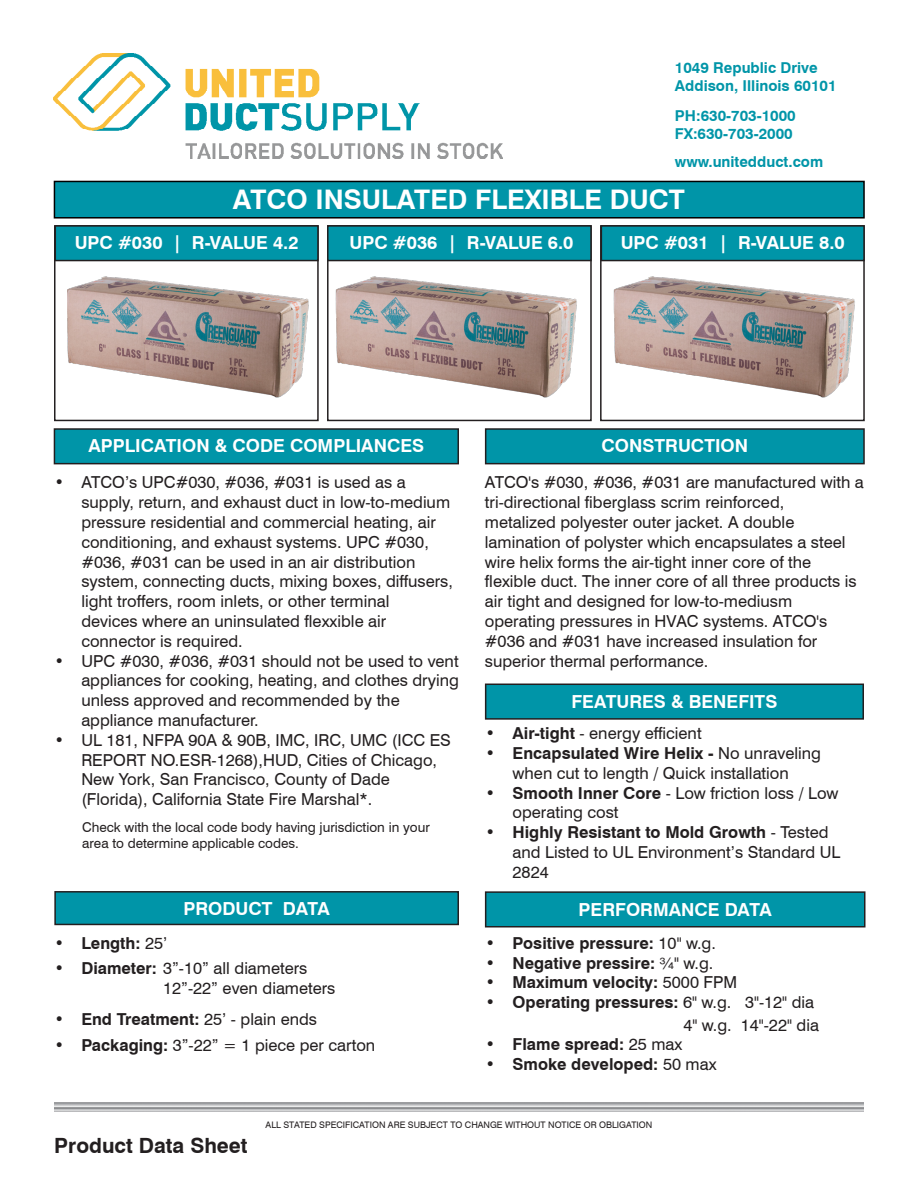
<style>
.page{position:relative;width:918px;height:1188px;background:#fff}
.page>*{position:absolute;margin:0;border:0;box-sizing:border-box;transform-origin:0 0}
.t1{font:700 27px "Swiss 721 BT";color:#fff}
.t2{font:700 21px "Swiss 721 BT";color:#231f20}
.t3{font:700 18px "Swiss 721 BT";color:#fff}
.t4{font:16.5px/19.8px "Swiss 721 BT";color:#231f20}
.t5{font:700 16.5px "Swiss 721 BT";color:#231f20}
.t6{font:700 15px/18px "Swiss 721 BT";color:#0095a8}
.t7{font:13.5px/16.2px "Swiss 721 BT";color:#231f20}
.t8{font:9px "Swiss 721 BT";color:#231f20}
.s1{font-weight:400}
.s2{font-weight:700}
</style>
<div class="page">
<img style="left:54px;top:54px;width:449px;height:105px">
<div style="left:54px;top:181px;width:811px;height:38px;background:#0095a8;border:2px solid #000"></div>
<img style="left:67px;top:276px;width:242px;height:122px">
<img style="left:336px;top:276px;width:241px;height:122px">
<img style="left:614px;top:276px;width:241px;height:122px">
<div style="left:54px;top:225px;width:265px;height:196px;border:2px solid #231f20"></div>
<div style="left:327px;top:225px;width:265px;height:196px;border:2px solid #231f20"></div>
<div style="left:600px;top:225px;width:265px;height:196px;border:2px solid #231f20"></div>
<div style="left:55px;top:226px;width:263px;height:35px;background:#0095a8"></div>
<div style="left:55px;top:225px;width:264px;height:36px;border:2px solid #231f20"></div>
<div style="left:328px;top:226px;width:263px;height:35px;background:#0095a8"></div>
<div style="left:327px;top:225px;width:265px;height:36px;border:2px solid #231f20"></div>
<div style="left:601px;top:226px;width:263px;height:35px;background:#0095a8"></div>
<div style="left:601px;top:225px;width:264px;height:36px;border:2px solid #231f20"></div>
<div style="left:54px;top:429px;width:404px;height:35px;background:#0095a8"></div>
<div style="left:54px;top:428px;width:405px;height:36px;border:2px solid #231f20"></div>
<div style="left:486px;top:429px;width:378px;height:35px;background:#0095a8"></div>
<div style="left:485px;top:428px;width:380px;height:36px;border:2px solid #231f20"></div>
<div style="left:55px;top:892px;width:403px;height:32px;background:#0095a8"></div>
<div style="left:54px;top:891px;width:405px;height:34px;border:2px solid #231f20"></div>
<div style="left:486px;top:684px;width:377px;height:35px;background:#0095a8"></div>
<div style="left:485px;top:684px;width:379px;height:36px;border:2px solid #231f20"></div>
<div style="left:486px;top:892px;width:379px;height:35px;background:#0095a8"></div>
<div style="left:485px;top:891px;width:381px;height:37px;border:2px solid #231f20"></div>
<p class="t6" style="left:675px;top:58px;width:163px">1049 Republic Drive<br>Addison, Illinois 60101</p>
<p class="t6" style="left:675px;top:107px;width:122px">PH:630-703-1000<br>FX:630-703-2000</p>
<p class="t6" style="left:675px;top:153px;width:150px">www.unitedduct.com</p>
<p class="t1" style="left:233px;top:183px;width:454px">ATCO INSULATED FLEXIBLE DUCT</p>
<p class="t3" style="left:75px;top:231px;width:225px">UPC #030 | R-VALUE 4.2</p>
<p class="t3" style="left:350px;top:231px;width:225px">UPC #036 | R-VALUE 6.0</p>
<p class="t3" style="left:621px;top:231px;width:225px">UPC #031 | R-VALUE 8.0</p>
<p class="t3" style="left:88px;top:435px;width:337px">APPLICATION &amp; CODE COMPLIANCES</p>
<p class="t3" style="left:602px;top:435px;width:148px">CONSTRUCTION</p>
<p class="t4" style="left:81px;top:473px;width:373px;text-indent:-27px">• ATCO’s UPC#030, #036, #031 is used as a supply, return, and exhaust duct in low-to-medium pressure residential and commercial heating, air conditioning, and exhaust systems. UPC #030, #036, #031 can be used in an air distribution system, connecting ducts, mixing boxes, diffusers, light troffers, room inlets, or other terminal<br>devices where an uninsulated flexxible air connector is required.</p>
<p class="t4" style="left:81px;top:651px;width:379px;text-indent:-27px">• UPC #030, #036, #031 should not be used to vent appliances for cooking, heating, and clothes drying unless approved and recommended by the appliance manufacturer.</p>
<p class="t4" style="left:81px;top:730px;width:371px;text-indent:-27px">• UL 181, NFPA 90A &amp; 90B, IMC, IRC, UMC (ICC ES REPORT NO.ESR-1268),HUD, Cities of Chicago, New York, San Francisco, County of Dade (Florida), California State Fire Marshal*.</p>
<p class="t7" style="left:82px;top:819px;width:349px">Check with the local code body having jurisdiction in your area to determine applicable codes.</p>
<p class="t3" style="left:183px;top:897px;width:148px">PRODUCT DATA</p>
<p class="t5" style="left:54px;top:933px;width:115px">• Length: <span class="s1">25’</span></p>
<p class="t4" style="left:54px;top:958px;width:255px"><span class="s2">• Diameter:</span> 3”-10” all diameters</p>
<p class="t5" style="left:54px;top:1009px;width:264px">• End Treatment: <span class="s1">25’ - plain ends</span></p>
<p class="t4" style="left:54px;top:1035px;width:322px"><span class="s2">• Packaging:</span> 3”-22” = 1 piece per carton</p>
<p class="t4" style="left:163px;top:978px;width:174px">12”-22” even diameters</p>
<p class="t4" style="left:485px;top:473px;width:381px">ATCO's #030, #036, #031 are manufactured with a tri-directional fiberglass scrim reinforced,<br>metalized polyester outer jacket. A double lamination of polyster which encapsulates a steel wire helix forms the air-tight inner core of the flexible duct. The inner core of all three products is air tight and designed for low-to-mediusm operating pressures in HVAC systems. ATCO's #036 and #031 have increased insulation for superior thermal performance.</p>
<p class="t3" style="left:572px;top:691px;width:207px">FEATURES &amp; BENEFITS</p>
<p class="t4" style="left:486px;top:723px;width:218px"><span class="s2">• Air-tight</span> - energy efficient</p>
<p class="t4" style="left:486px;top:743px;width:337px;text-align:center"><span class="s2">• Encapsulated Wire Helix -</span> No unraveling when cut to length / Quick installation</p>
<p class="t4" style="left:513px;top:783px;width:328px;text-indent:-27px"><span class="s2">• Smooth Inner Core</span> - Low friction loss / Low operating cost</p>
<p class="t4" style="left:513px;top:822px;width:329px;text-indent:-27px"><span class="s2">• Highly Resistant to Mold Growth</span> - Tested and Listed to UL Environment’s Standard UL<br>2824</p>
<p class="t3" style="left:579px;top:899px;width:195px">PERFORMANCE DATA</p>
<p class="t5" style="left:486px;top:933px;width:232px">• Positive pressure: <span class="s1">10" w.g.</span></p>
<p class="t5" style="left:486px;top:953px;width:229px">• Negative pressire: <span class="s1">¾" w.g.</span></p>
<p class="t5" style="left:486px;top:973px;width:253px">• Maximum velocity: <span class="s1">5000 FPM</span></p>
<p class="t5" style="left:486px;top:992px;width:330px">• Operating pressures: <span class="s1">6" w.g. 3"-12" dia</span></p>
<p class="t5" style="left:486px;top:1034px;width:198px">• Flame spread: <span class="s1">25 max</span></p>
<p class="t5" style="left:486px;top:1054px;width:233px">• Smoke developed: <span class="s1">50 max</span></p>
<p class="t4" style="left:683px;top:1015px;width:137px">4" w.g. 14"-22" dia</p>
<p class="t2" style="left:54px;top:1133px;width:195px">Product Data Sheet</p>
<p class="t8" style="left:266px;top:1119px;width:388px">ALL STATED SPECIFICATION ARE SUBJECT TO CHANGE WITHOUT NOTICE OR OBLIGATION</p>
</div>
